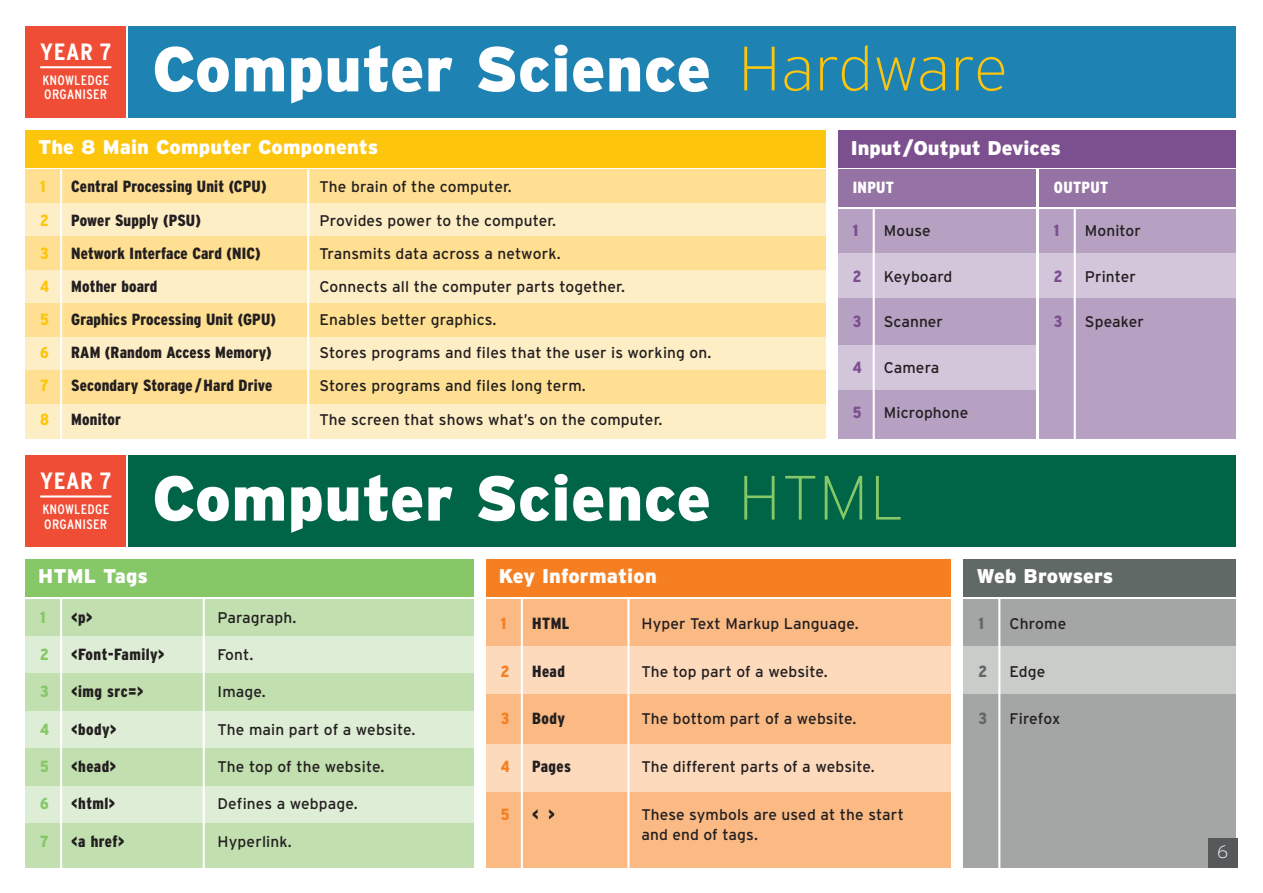
<style>
.page{position:relative;width:1263px;height:893px;background:#fff}
.page>*{position:absolute;margin:0;border:0;box-sizing:border-box;transform-origin:0 0}
.t1{font:900 63.15px "Interstate";letter-spacing:.005em;color:#fff}
.t2{font:700 23.55px "Interstate Condensed";letter-spacing:.02em;color:#fff;scale:1.07 1}
.t3{font:900 19.8px "Interstate";letter-spacing:.005em;color:#fff}
.t4{font:200 18px "Interstate";color:#fff}
.t5{font:900 16.2px "Interstate Condensed";letter-spacing:.01em;color:#231f20}
.t6{font:900 16.2px "Interstate Condensed";letter-spacing:.03em;color:#231f20}
.t7{font:900 16.2px "Interstate Condensed";letter-spacing:.02em;color:#fff}
.t8{font:900 16.2px "Interstate Condensed";color:#fec50d}
.t9{font:900 16.2px "Interstate Condensed";color:#7c4f8f}
.t10{font:900 16.2px "Interstate Condensed";color:#86c767}
.t11{font:900 16.2px "Interstate Condensed";color:#f57f21}
.t12{font:900 16.2px "Interstate Condensed";color:#616966}
.t13{font:15.45px/20.5px "Interstate";letter-spacing:.01em;color:#231f20}
.t14{font:13.65px/14.7px "Interstate Condensed";letter-spacing:.02em;color:#fff;scale:1.07 1}
.s1{font-weight:200;font-size:62.55px;color:#fec50d}
.s2{font-weight:200;font-size:62.55px;color:#86c767}
</style>
<div class="page">
<div style="left:26px;top:559px;width:448px;height:38px;background:#86c767"></div>
<div style="left:486px;top:559px;width:465px;height:38px;background:#f57f21"></div>
<div style="left:964px;top:559px;width:272px;height:38px;background:#616966"></div>
<div style="left:26px;top:599px;width:448px;height:269px;background:#c2dfaf"></div>
<div style="left:486px;top:599px;width:465px;height:269px;background:#fbba84"></div>
<div style="left:964px;top:599px;width:272px;height:269px;background:#a3a6a4"></div>
<div style="left:26px;top:636px;width:448px;height:37px;background:#deedd5"></div>
<div style="left:486px;top:647px;width:465px;height:47px;background:#fddabc"></div>
<div style="left:964px;top:647px;width:272px;height:47px;background:#caccca"></div>
<div style="left:26px;top:711px;width:448px;height:37px;background:#deedd5"></div>
<div style="left:486px;top:744px;width:465px;height:48px;background:#fddabc"></div>
<div style="left:26px;top:786px;width:448px;height:37px;background:#deedd5"></div>
<hr style="left:60px;top:599px;width:2px;height:277px;background:#fff">
<hr style="left:521px;top:599px;width:2px;height:277px;background:#fff">
<hr style="left:998px;top:599px;width:2px;height:277px;background:#fff">
<hr style="left:203px;top:599px;width:2px;height:277px;background:#fff">
<hr style="left:627px;top:599px;width:2px;height:277px;background:#fff">
<div style="left:26px;top:130px;width:799px;height:37px;background:#fec50d"></div>
<div style="left:26px;top:170px;width:799px;height:268px;background:#ffdf91"></div>
<div style="left:26px;top:203px;width:799px;height:33px;background:#feeec5"></div>
<div style="left:26px;top:270px;width:799px;height:33px;background:#feeec5"></div>
<div style="left:26px;top:337px;width:799px;height:32px;background:#feeec5"></div>
<div style="left:26px;top:404px;width:799px;height:34px;background:#feeec5"></div>
<hr style="left:60px;top:170px;width:2px;height:277px;background:#fff">
<hr style="left:307px;top:170px;width:2px;height:277px;background:#fff">
<div style="left:838px;top:130px;width:398px;height:37px;background:#7c4f8f"></div>
<div style="left:838px;top:170px;width:198px;height:37px;background:#9573a4"></div>
<div style="left:1039px;top:170px;width:197px;height:37px;background:#9573a4"></div>
<div style="left:838px;top:209px;width:198px;height:229px;background:#b7a1c3"></div>
<div style="left:1039px;top:209px;width:197px;height:229px;background:#b7a1c3"></div>
<div style="left:838px;top:254px;width:198px;height:44px;background:#d3c6db"></div>
<div style="left:1039px;top:254px;width:197px;height:44px;background:#d3c6db"></div>
<div style="left:838px;top:346px;width:198px;height:44px;background:#d3c6db"></div>
<hr style="left:873px;top:209px;width:2px;height:238px;background:#fff">
<hr style="left:1074px;top:209px;width:2px;height:238px;background:#fff">
<div style="left:128px;top:26px;width:1108px;height:91px;background:#1e83b3"></div>
<div style="left:26px;top:26px;width:100px;height:91px;background:#ef4d35"></div>
<hr style="left:40px;top:66px;width:71px;height:2px;background:#fff">
<div style="left:128px;top:455px;width:1108px;height:92px;background:#006547"></div>
<div style="left:26px;top:455px;width:100px;height:92px;background:#ef4d35"></div>
<hr style="left:40px;top:495px;width:71px;height:2px;background:#fff">
<div style="left:1208px;top:838px;width:29px;height:29px;background:#57585a"></div>
<p class="t2" style="left:40px;top:38px;width:68px">YEAR 7</p>
<p class="t14" style="left:42px;top:73px;width:64px">KNOWLEDGE<br>ORGANISER</p>
<p class="t1" style="left:152px;top:33px;width:857px">Computer Science <span class="s1">Hardware</span></p>
<p class="t3" style="left:38px;top:136px;width:342px">The 8 Main Computer Components</p>
<p class="t8" style="left:40px;top:178px;width:7px">1</p>
<p class="t5" style="left:71px;top:178px;width:197px">Central Processing Unit (CPU)</p>
<p class="t13" style="left:320px;top:177px;width:194px">The brain of the computer.</p>
<p class="t8" style="left:40px;top:211px;width:10px">2</p>
<p class="t5" style="left:71px;top:211px;width:131px">Power Supply (PSU)</p>
<p class="t13" style="left:320px;top:210px;width:238px">Provides power to the computer.</p>
<p class="t8" style="left:40px;top:244px;width:10px">3</p>
<p class="t5" style="left:71px;top:244px;width:191px">Network Interface Card (NIC)</p>
<p class="t13" style="left:320px;top:243px;width:243px">Transmits data across a network.</p>
<p class="t8" style="left:40px;top:277px;width:10px">4</p>
<p class="t5" style="left:71px;top:277px;width:88px">Mother board</p>
<p class="t13" style="left:320px;top:276px;width:307px">Connects all the computer parts together.</p>
<p class="t8" style="left:40px;top:310px;width:10px">5</p>
<p class="t5" style="left:71px;top:310px;width:206px">Graphics Processing Unit (GPU)</p>
<p class="t13" style="left:320px;top:309px;width:178px">Enables better graphics.</p>
<p class="t8" style="left:40px;top:344px;width:10px">6</p>
<p class="t5" style="left:71px;top:344px;width:202px">RAM (Random Access Memory)</p>
<p class="t13" style="left:320px;top:342px;width:393px">Stores programs and files that the user is working on.</p>
<p class="t8" style="left:40px;top:377px;width:10px">7</p>
<p class="t5" style="left:71px;top:377px;width:203px">Secondary Storage / Hard Drive</p>
<p class="t13" style="left:320px;top:376px;width:268px">Stores programs and files long term.</p>
<p class="t8" style="left:40px;top:410px;width:10px">8</p>
<p class="t5" style="left:71px;top:410px;width:51px">Monitor</p>
<p class="t13" style="left:320px;top:409px;width:344px">The screen that shows what’s on the computer.</p>
<p class="t3" style="left:851px;top:136px;width:212px">Input/Output Devices</p>
<p class="t7" style="left:853px;top:178px;width:43px">INPUT</p>
<p class="t9" style="left:853px;top:222px;width:7px">1</p>
<p class="t13" style="left:884px;top:220px;width:48px">Mouse</p>
<p class="t9" style="left:853px;top:267px;width:10px">2</p>
<p class="t13" style="left:884px;top:266px;width:70px">Keyboard</p>
<p class="t9" style="left:853px;top:313px;width:10px">3</p>
<p class="t13" style="left:884px;top:311px;width:61px">Scanner</p>
<p class="t9" style="left:853px;top:358px;width:10px">4</p>
<p class="t13" style="left:884px;top:357px;width:57px">Camera</p>
<p class="t9" style="left:853px;top:403px;width:10px">5</p>
<p class="t13" style="left:884px;top:402px;width:86px">Microphone</p>
<p class="t7" style="left:1054px;top:178px;width:56px">OUTPUT</p>
<p class="t9" style="left:1054px;top:222px;width:7px">1</p>
<p class="t13" style="left:1085px;top:220px;width:58px">Monitor</p>
<p class="t9" style="left:1054px;top:267px;width:10px">2</p>
<p class="t13" style="left:1085px;top:266px;width:52px">Printer</p>
<p class="t9" style="left:1054px;top:313px;width:10px">3</p>
<p class="t13" style="left:1085px;top:311px;width:60px">Speaker</p>
<p class="t2" style="left:40px;top:468px;width:68px">YEAR 7</p>
<p class="t14" style="left:42px;top:502px;width:64px">KNOWLEDGE<br>ORGANISER</p>
<p class="t1" style="left:152px;top:462px;width:753px">Computer Science <span class="s2">HTML</span></p>
<p class="t3" style="left:38px;top:565px;width:111px">HTML Tags</p>
<p class="t10" style="left:40px;top:608px;width:7px">1</p>
<p class="t5" style="left:71px;top:608px;width:23px">&lt;p&gt;</p>
<p class="t13" style="left:218px;top:607px;width:80px">Paragraph.</p>
<p class="t10" style="left:40px;top:645px;width:10px">2</p>
<p class="t6" style="left:71px;top:645px;width:95px">&lt;Font-Family&gt;</p>
<p class="t13" style="left:218px;top:644px;width:37px">Font.</p>
<p class="t10" style="left:40px;top:683px;width:10px">3</p>
<p class="t5" style="left:71px;top:683px;width:74px">&lt;img src=&gt;</p>
<p class="t13" style="left:218px;top:681px;width:50px">Image.</p>
<p class="t10" style="left:40px;top:720px;width:10px">4</p>
<p class="t5" style="left:71px;top:720px;width:47px">&lt;body&gt;</p>
<p class="t13" style="left:218px;top:719px;width:199px">The main part of a website.</p>
<p class="t10" style="left:40px;top:757px;width:10px">5</p>
<p class="t5" style="left:71px;top:757px;width:46px">&lt;head&gt;</p>
<p class="t13" style="left:218px;top:756px;width:168px">The top of the website.</p>
<p class="t10" style="left:40px;top:795px;width:10px">6</p>
<p class="t5" style="left:71px;top:795px;width:46px">&lt;html&gt;</p>
<p class="t13" style="left:218px;top:793px;width:142px">Defines a webpage.</p>
<p class="t10" style="left:40px;top:832px;width:10px">7</p>
<p class="t5" style="left:71px;top:832px;width:55px">&lt;a href&gt;</p>
<p class="t13" style="left:218px;top:831px;width:76px">Hyperlink.</p>
<p class="t3" style="left:499px;top:565px;width:160px">Key Information</p>
<p class="t11" style="left:501px;top:614px;width:7px">1</p>
<p class="t5" style="left:532px;top:614px;width:39px">HTML</p>
<p class="t13" style="left:641px;top:613px;width:219px">Hyper Text Markup Language.</p>
<p class="t11" style="left:501px;top:662px;width:10px">2</p>
<p class="t5" style="left:532px;top:662px;width:34px">Head</p>
<p class="t13" style="left:641px;top:661px;width:188px">The top part of a website.</p>
<p class="t11" style="left:501px;top:710px;width:10px">3</p>
<p class="t5" style="left:532px;top:710px;width:34px">Body</p>
<p class="t13" style="left:641px;top:708px;width:217px">The bottom part of a website.</p>
<p class="t11" style="left:501px;top:757px;width:10px">4</p>
<p class="t5" style="left:532px;top:757px;width:40px">Pages</p>
<p class="t13" style="left:641px;top:756px;width:235px">The different parts of a website.</p>
<p class="t11" style="left:501px;top:805px;width:10px">5</p>
<p class="t5" style="left:532px;top:805px;width:24px">&lt; &gt;</p>
<p class="t13" style="left:641px;top:804px;width:264px">These symbols are used at the start and end of tags.</p>
<p class="t3" style="left:976px;top:565px;width:138px">Web Browsers</p>
<p class="t12" style="left:978px;top:614px;width:7px">1</p>
<p class="t13" style="left:1009px;top:613px;width:58px">Chrome</p>
<p class="t12" style="left:978px;top:662px;width:10px">2</p>
<p class="t13" style="left:1009px;top:661px;width:37px">Edge</p>
<p class="t12" style="left:978px;top:710px;width:10px">3</p>
<p class="t13" style="left:1009px;top:708px;width:52px">Firefox</p>
<p class="t4" style="left:1217px;top:842px;width:12px">6</p>
</div>
